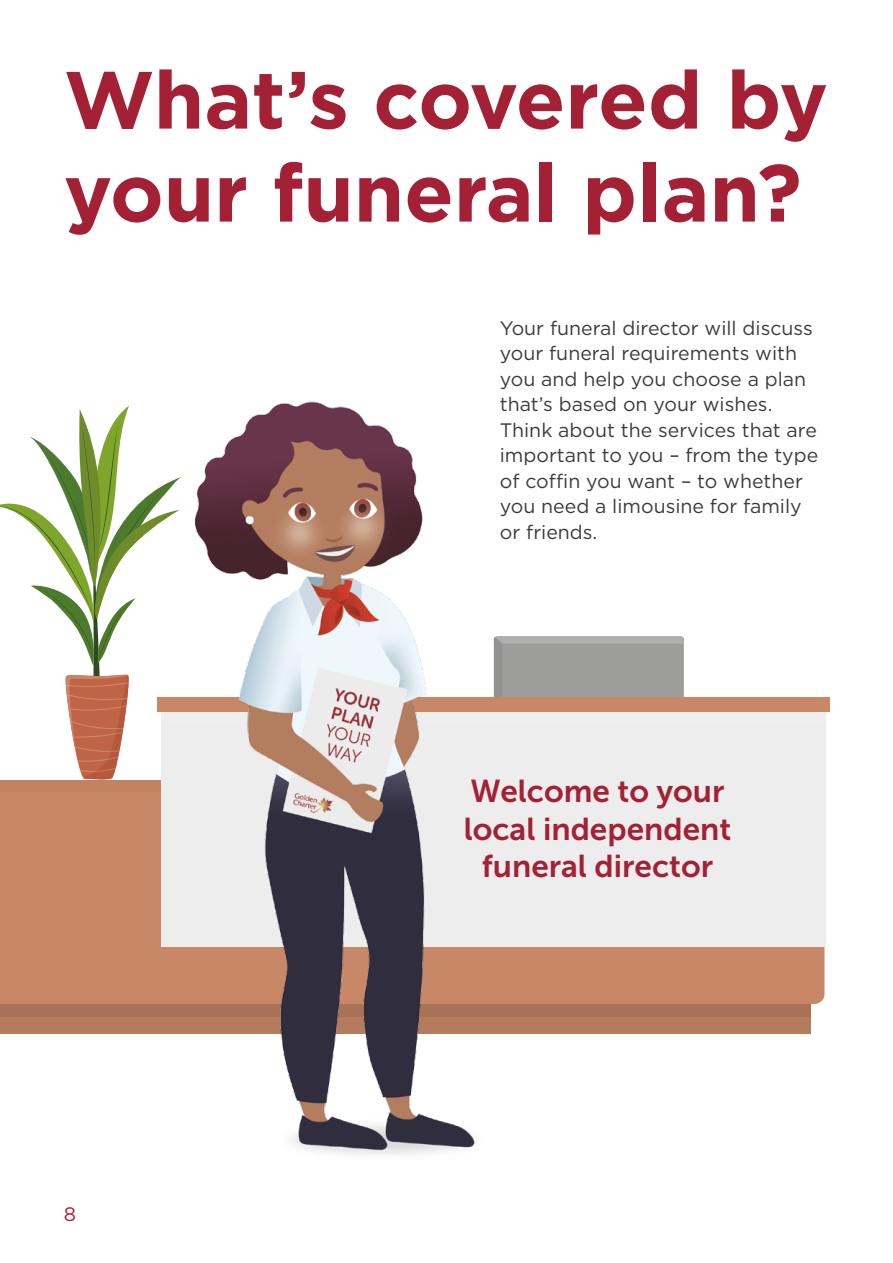
<style>
.page{position:relative;width:893px;height:1263px;background:#fff}
.page>*{position:absolute;margin:0;border:0;box-sizing:border-box;transform-origin:0 0}
.t1{font:700 81px/93px "Gotham";color:#a42135}
.t2{font:31.5px/37.8px "Museo Sans 700";color:#a42135;text-align:center}
.t3{font:19.5px/25.5px "Gotham";color:#3c3c3b}
.t4{font:19.5px "Gotham";color:#a42135}
</style>
<div class="page">
<svg style="left:494px;top:636px;width:190px;height:61px;background:#9e9e9d"></svg>
<div style="left:1px;top:995px;width:810px;height:39px;background:#b57b5d"></div>
<div style="left:1px;top:996px;width:810px;height:20px;background:#a87257"></div>
<div style="left:0;top:792px;width:824px;height:212px;background:#c88766"></div>
<div style="left:0;top:768px;width:824px;height:24px;background:#c28362"></div>
<div style="left:0;top:765px;width:172px;height:15px;background:#fff"></div>
<div style="left:162px;top:702px;width:664px;height:244px;background:#ededed"></div>
<div style="left:157px;top:697px;width:672px;height:14px;background:#c88766"></div>
<svg style="left:0;top:406px;width:182px;height:373px"></svg>
<img style="left:182px;top:401px;width:312px;height:754px">
<h1 class="t1" style="left:64px;top:53px;width:766px">What’s covered by your funeral plan?</h1>
<p class="t3" style="left:500px;top:314px;width:320px">Your funeral director will discuss your funeral requirements with you and help you choose a plan that’s based on your wishes.<br>Think about the services that are important to you – from the type of coffin you want – to whether you need a limousine for family or friends.</p>
<p class="t4" style="left:64px;top:1202px;width:14px">8</p>
<h2 class="t2" style="left:464px;top:772px;width:269px">Welcome to your local independent funeral director</h2>
</div>
